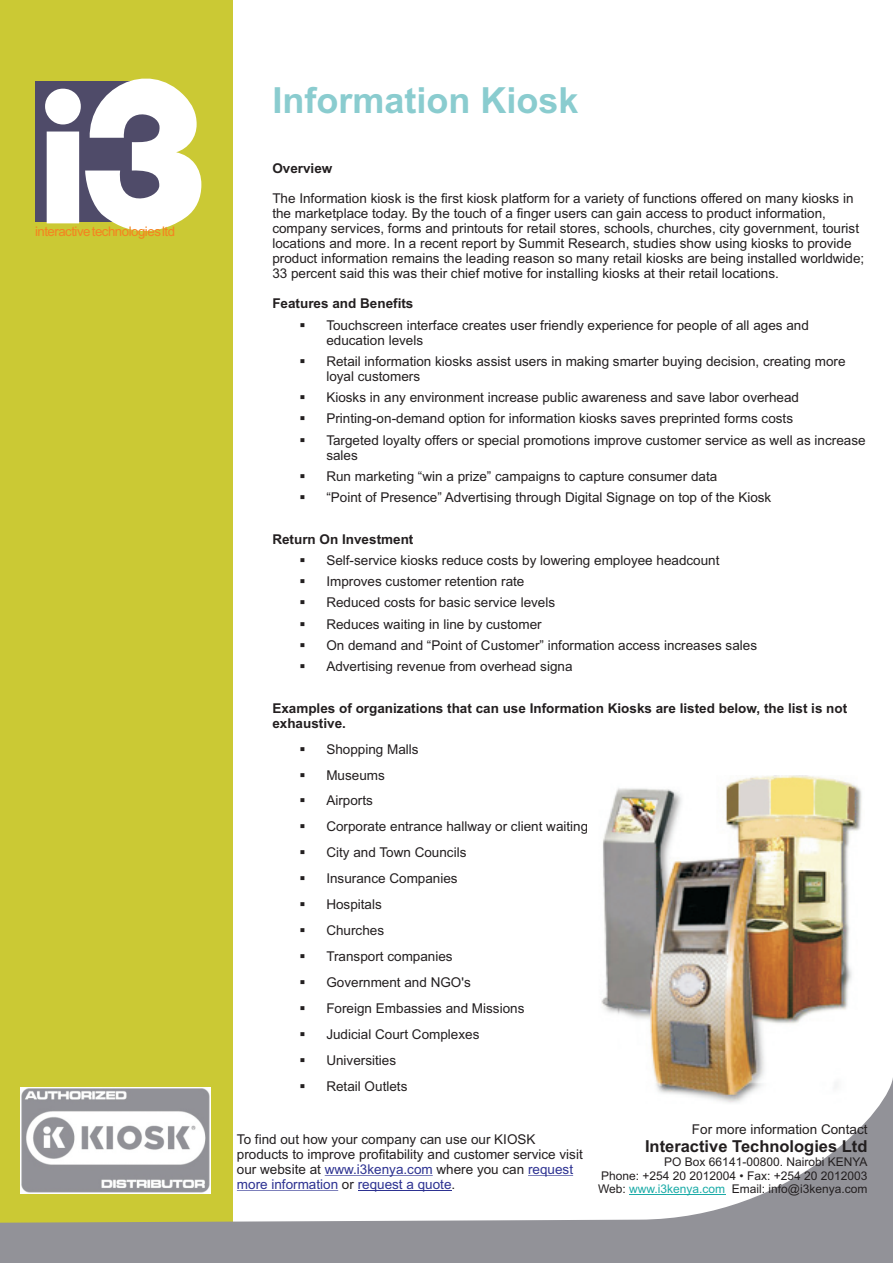
<style>
.page{position:relative;width:893px;height:1263px;background:#fff}
.page>*{position:absolute;margin:0;border:0;box-sizing:border-box;transform-origin:0 0}
.t1{font:700 36px "Arial";color:#8acccf}
.t2{font:700 16.5px "Arial";color:#231f20}
.t3{font:13.5px/15.1px "Arial";color:#231f20}
.t4{font:700 13.5px/15.1px "Arial";color:#231f20}
.t5{font:13.2px "Arial";letter-spacing:-.035em;color:#f58220}
.t6{font:12px/13.4px "Arial";color:#231f20;text-align:justify}
.s1{color:#2d3291}
.s2{color:#1baba7}
</style>
<div class="page">
<div style="left:0;top:0;width:233px;height:1262px;background:#cbc934"></div>
<svg style="left:0;top:1078px;width:893px;height:185px"></svg>
<hr style="left:325px;top:1175px;width:108px;height:1px;background:#2d3291">
<hr style="left:528px;top:1175px;width:45px;height:1px;background:#2d3291">
<hr style="left:237px;top:1190px;width:101px;height:1px;background:#2d3291">
<hr style="left:358px;top:1190px;width:94px;height:1px;background:#2d3291">
<hr style="left:629px;top:1194px;width:96px;height:1px;background:#1baba7">
<img style="left:21px;top:1088px;width:189px;height:105px">
<div style="left:35px;top:82px;width:126px;height:140px;background:#4f4b69"></div>
<svg style="left:45px;top:78px;width:156px;height:153px"></svg>
<img style="left:588px;top:776px;width:277px;height:329px">
<p class="t5" style="left:35px;top:226px;width:142px">interactive technologies ltd</p>
<h1 class="t1" style="left:272px;top:86px;width:308px">Information Kiosk</h1>
<p class="t4" style="left:272px;top:162px;width:62px">Overview</p>
<p class="t3" style="left:272px;top:192px;width:593px">The Information kiosk is the first kiosk platform for a variety of functions offered on many kiosks in the marketplace today. By the touch of a finger users can gain access to product information, company services, forms and printouts for retail stores, schools, churches, city government, tourist locations and more. In a recent report by Summit Research, studies show using kiosks to provide product information remains the leading reason so many retail kiosks are being installed worldwide; 33 percent said this was their chief motive for installing kiosks at their retail locations.</p>
<p class="t4" style="left:272px;top:297px;width:143px">Features and Benefits</p>
<p class="t3" style="left:326px;top:319px;width:484px;text-indent:-27px">▪Touchscreen interface creates user friendly experience for people of all ages and education levels</p>
<p class="t3" style="left:326px;top:355px;width:521px;text-indent:-27px">▪Retail information kiosks assist users in making smarter buying decision, creating more loyal customers</p>
<p class="t3" style="left:299px;top:391px;width:501px">▪Kiosks in any environment increase public awareness and save labor overhead</p>
<p class="t3" style="left:299px;top:412px;width:495px">▪Printing-on-demand option for information kiosks saves preprinted forms costs</p>
<p class="t3" style="left:326px;top:434px;width:541px;text-indent:-27px">▪Targeted loyalty offers or special promotions improve customer service as well as increase sales</p>
<p class="t3" style="left:299px;top:470px;width:419px">▪Run marketing “win a prize” campaigns to capture consumer data</p>
<p class="t3" style="left:299px;top:491px;width:473px">▪“Point of Presence” Advertising through Digital Signage on top of the Kiosk</p>
<p class="t4" style="left:272px;top:533px;width:143px">Return On Investment</p>
<p class="t3" style="left:299px;top:554px;width:422px">▪Self-service kiosks reduce costs by lowering employee headcount</p>
<p class="t3" style="left:299px;top:575px;width:227px">▪Improves customer retention rate</p>
<p class="t3" style="left:299px;top:596px;width:257px">▪Reduced costs for basic service levels</p>
<p class="t3" style="left:299px;top:617px;width:244px">▪Reduces waiting in line by customer</p>
<p class="t3" style="left:299px;top:639px;width:459px">▪On demand and “Point of Customer” information access increases sales</p>
<p class="t3" style="left:299px;top:660px;width:275px">▪Advertising revenue from overhead signa</p>
<p class="t4" style="left:272px;top:701px;width:576px">Examples of organizations that can use Information Kiosks are listed below, the list is not exhaustive.</p>
<p class="t3" style="left:299px;top:742px;width:121px">▪Shopping Malls</p>
<p class="t3" style="left:299px;top:768px;width:87px">▪Museums</p>
<p class="t3" style="left:299px;top:794px;width:75px">▪Airports</p>
<p class="t3" style="left:299px;top:820px;width:337px">▪Corporate entrance hallway or client waiting lobbies</p>
<p class="t3" style="left:299px;top:846px;width:169px">▪City and Town Councils</p>
<p class="t3" style="left:299px;top:872px;width:160px">▪Insurance Companies</p>
<p class="t3" style="left:299px;top:898px;width:84px">▪Hospitals</p>
<p class="t3" style="left:299px;top:924px;width:86px">▪Churches</p>
<p class="t3" style="left:299px;top:950px;width:155px">▪Transport companies</p>
<p class="t3" style="left:299px;top:976px;width:173px">▪Government and NGO's</p>
<p class="t3" style="left:299px;top:1002px;width:227px">▪Foreign Embassies and Missions</p>
<p class="t3" style="left:299px;top:1028px;width:182px">▪Judicial Court Complexes</p>
<p class="t3" style="left:299px;top:1054px;width:98px">▪Universities</p>
<p class="t3" style="left:299px;top:1080px;width:110px">▪Retail Outlets</p>
<p class="t3" style="left:237px;top:1132px;width:347px">To find out how your company can use our KIOSK products to improve profitability and customer service visit our website at <span class="s1">www.i3kenya.com</span> where you can <span class="s1">request more information</span> or <span class="s1">request a quote</span>.</p>
<p class="t3" style="left:692px;top:1123px;width:177px">For more information Contact</p>
<p class="t2" style="left:645px;top:1140px;width:224px">Interactive Technologies Ltd</p>
<p class="t6" style="left:598px;top:1156px;width:271px;text-indent:66px">PO Box 66141-00800. Nairobi KENYA Phone: +254 20 2012004 • Fax: +254 20 2012003<br>Web: <span class="s2">www.i3kenya.com</span> Email: info@i3kenya.com</p>
</div>
